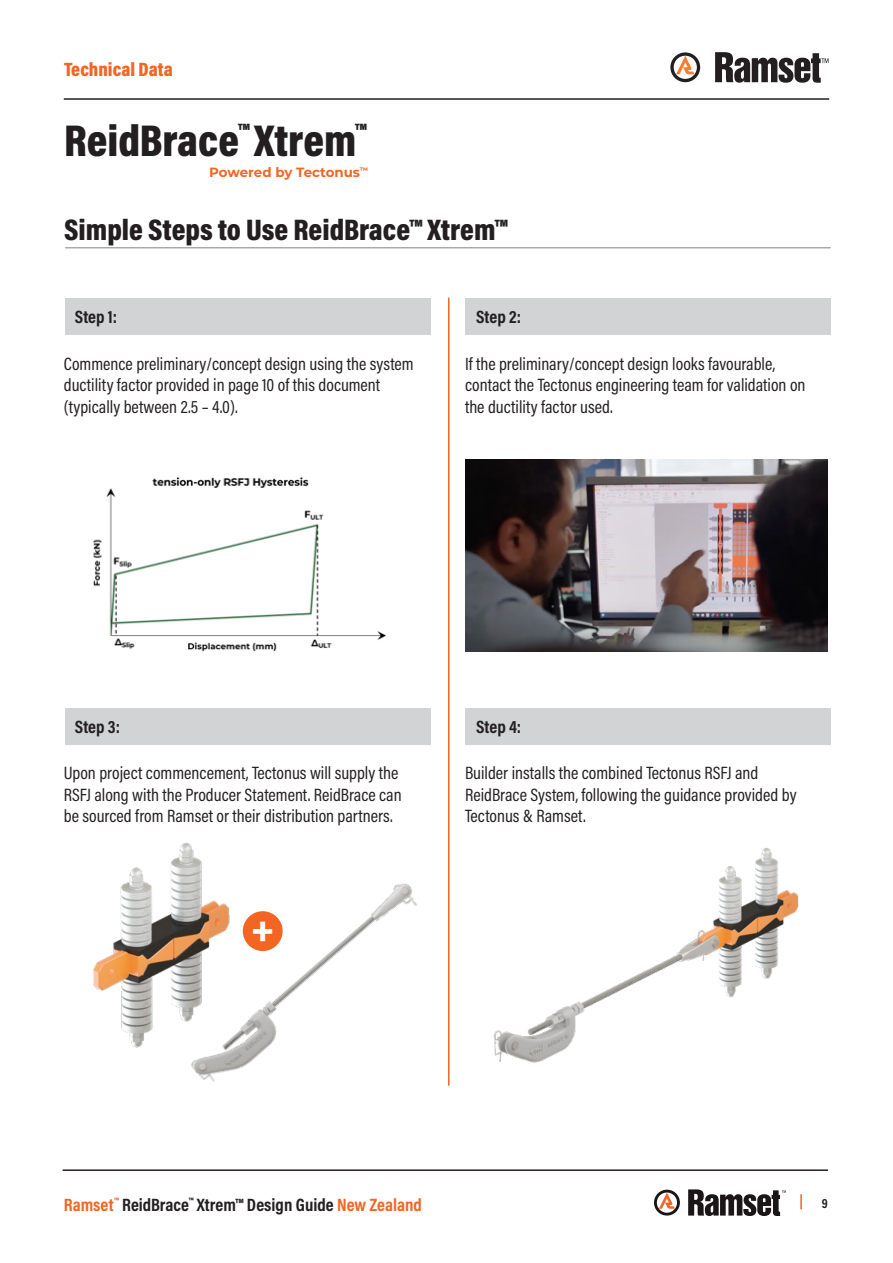
<style>
.page{position:relative;width:893px;height:1263px;background:#fff}
.page>*{position:absolute;margin:0;border:0;box-sizing:border-box;transform-origin:0 0}
.t1{font:900 45px "Acumin Pro Cond";color:#231f20}
.t2{font:900 42.6px "Acumin Pro Cond";color:#fff}
.t3{font:900 30px "Acumin Pro Cond";color:#231f20}
.t4{font:900 19.5px "Acumin Pro Cond";color:#f26522}
.t5{font:18px/21.6px "Acumin Pro Cond";color:#231f20}
.t6{font:700 18px "Acumin Pro Cond";color:#231f20}
.t7{font:700 13.5px "Acumin Pro Cond";color:#231f20}
.t8{font:700 13.35px "Montserrat";letter-spacing:-.005em;color:#f26522}
.s1{color:#f26522}
</style>
<div class="page">
<svg style="left:670px;top:52px;width:30px;height:30px"></svg>
<svg style="left:715px;top:52px;width:113px;height:31px"></svg>
<hr style="left:64px;top:98px;width:765px;height:2px;background:#231f20">
<hr style="left:63px;top:1169px;width:765px;height:2px;background:#231f20">
<svg style="left:800px;top:1194px;width:2px;height:15px"></svg>
<svg style="left:654px;top:1190px;width:26px;height:25px"></svg>
<svg style="left:688px;top:1189px;width:98px;height:27px"></svg>
<hr style="left:448px;top:298px;width:1px;height:788px;background:#f26723">
<hr style="left:65px;top:247px;width:766px;height:1px;background:#a7a9ac">
<div style="left:65px;top:298px;width:366px;height:37px;background:#d1d3d4"></div>
<div style="left:65px;top:708px;width:366px;height:36px;background:#d1d3d4"></div>
<div style="left:465px;top:298px;width:366px;height:37px;background:#d1d3d4"></div>
<div style="left:465px;top:708px;width:366px;height:36px;background:#d1d3d4"></div>
<img style="left:93px;top:477px;width:293px;height:175px">
<img style="left:465px;top:460px;width:363px;height:192px">
<img style="left:93px;top:842px;width:109px;height:206px">
<img style="left:187px;top:878px;width:230px;height:204px">
<img style="left:493px;top:847px;width:306px;height:216px">
<div style="left:241px;top:909px;width:44px;height:44px;background:#f26522;border-radius:50%"></div>
<div style="left:239px;top:907px;width:48px;height:48px;border:4px solid #fff;border-radius:50%"></div>
<p class="t4" style="left:64px;top:57px;width:110px">Technical Data</p>
<h1 class="t1" style="left:64px;top:111px;width:304px">ReidBrace<sup>™</sup> Xtrem<sup>™</sup></h1>
<p class="t8" style="left:209px;top:163px;width:160px">Powered by Tectonus<sup>™</sup></p>
<h3 class="t3" style="left:64px;top:210px;width:445px">Simple Steps to Use ReidBrace™ Xtrem™</h3>
<p class="t6" style="left:75px;top:305px;width:44px">Step 1:</p>
<p class="t5" style="left:64px;top:352px;width:351px">Commence preliminary/concept design using the system ductility factor provided in page 10 of this document (typically between 2.5 – 4.0).</p>
<p class="t6" style="left:476px;top:305px;width:47px">Step 2:</p>
<p class="t5" style="left:465px;top:352px;width:342px">If the preliminary/concept design looks favourable, contact the Tectonus engineering team for validation on the ductility factor used.</p>
<p class="t6" style="left:75px;top:715px;width:47px">Step 3:</p>
<p class="t5" style="left:64px;top:762px;width:339px">Upon project commencement, Tectonus will supply the<br>RSFJ along with the Producer Statement. ReidBrace can be sourced from Ramset or their distribution partners.</p>
<h2 class="t2" style="left:251px;top:900px;width:25px">+</h2>
<p class="t6" style="left:476px;top:715px;width:47px">Step 4:</p>
<p class="t5" style="left:465px;top:762px;width:333px">Builder installs the combined Tectonus RSFJ and<br>ReidBrace System, following the guidance provided by<br>Tectonus &amp; Ramset.</p>
<p class="t6" style="left:64px;top:1193px;width:360px"><span class="s1">Ramset</span><sup>™</sup> ReidBrace<sup>™</sup> Xtrem™ Design Guide <span class="s1">New Zealand</span></p>
<p class="t7" style="left:822px;top:1194px;width:8px">9</p>
</div>
